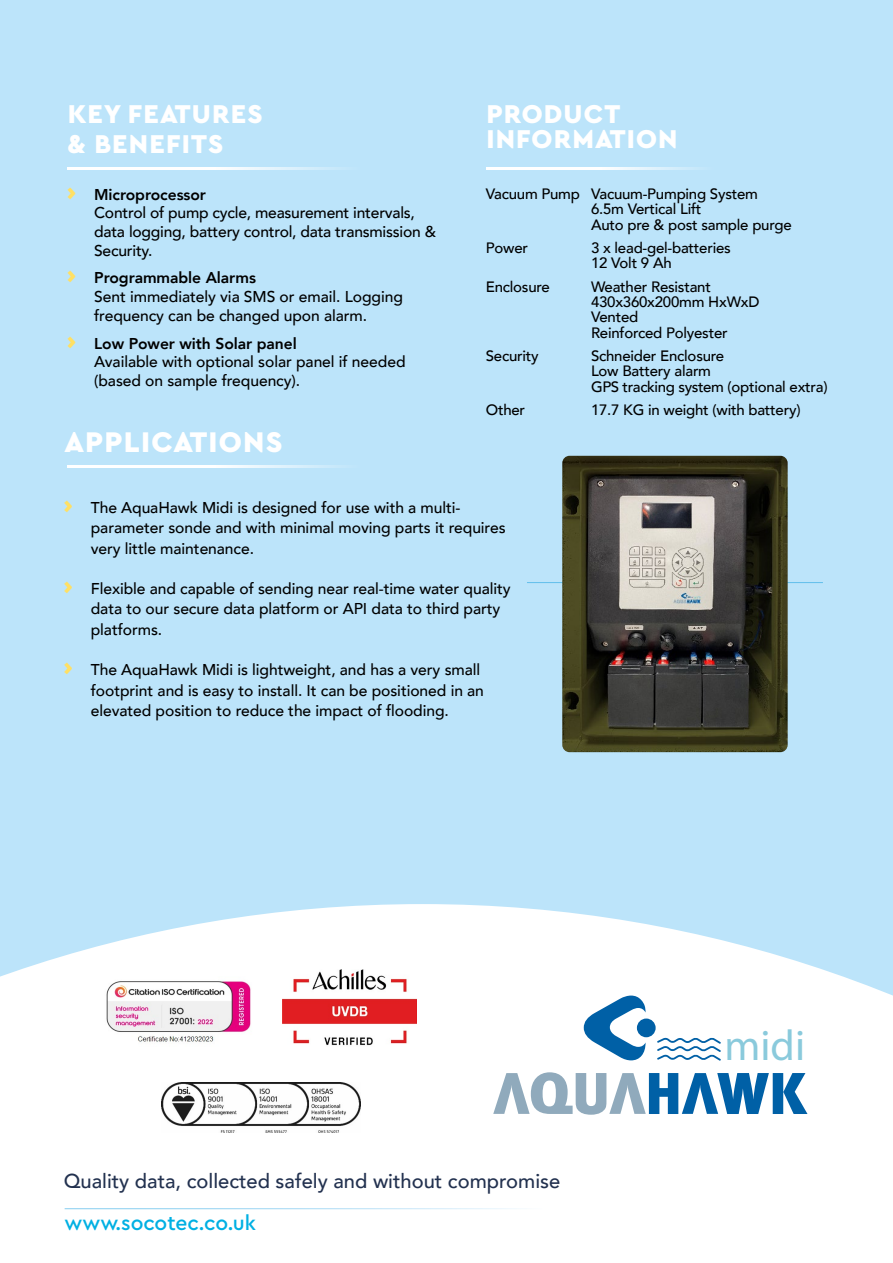
<style>
.page{position:relative;width:893px;height:1263px;background:#fff}
.page>*{position:absolute;margin:0;border:0;box-sizing:border-box;transform-origin:0 0}
.t1{font:43.2px "Myriad Pro";color:#8acadc}
.t2{font:900 29.85px "Cera Pro";letter-spacing:.04em;color:#fff}
.t3{font:900 27px/30.3px "Cera Pro";letter-spacing:.04em;color:#fff}
.t4{font:500 21px "Cera Pro";color:#00b0e3}
.t5{font:500 20.1px "Avenir";color:#22314f}
.t6{font:500 15.6px/18.8px "Avenir";letter-spacing:-.005em;color:#000}
.t7{font:500 15px/15.3px "Avenir";letter-spacing:-.015em;color:#000}
.s1{font-family:"Cera Pro";font-weight:900;font-size:24px;color:#ffe063}
.s2{font-weight:800}
</style>
<div class="page">
<div style="left:0;top:0;width:893px;height:1126px;background:#bce4fa"></div>
<hr style="left:67px;top:465px;width:370px;height:3px;background:#fff">
<hr style="left:67px;top:168px;width:370px;height:2px;background:#fff">
<svg style="left:0;top:904px;width:893px;height:306px;fill:#fff"></svg>
<img style="left:282px;top:969px;width:135px;height:77px">
<img style="left:162px;top:1082px;width:198px;height:50px">
<img style="left:98px;top:976px;width:154px;height:71px">
<hr style="left:486px;top:167px;width:288px;height:3px;background:#fff">
<hr style="left:527px;top:582px;width:296px;height:1px;background:#61bfeb">
<hr style="left:65px;top:1208px;width:478px;height:1px;background:#fff">
<img style="left:562px;top:456px;width:226px;height:296px">
<svg style="left:493px;top:1072px;width:314px;height:43px;background:#95b9d2"></svg>
<svg style="left:584px;top:995px;width:62px;height:65px;background:#84b2d4"></svg>
<div style="left:637px;top:1018px;width:19px;height:19px;background:#0060a6;border-radius:50%"></div>
<svg style="left:657px;top:1037px;width:64px;height:24px;background:#bed6e8"></svg>
<h3 class="t3" style="left:67px;top:98px;width:197px">KEY FEATURES &amp; BENEFITS</h3>
<p class="t6" style="left:94px;top:184px;width:343px;text-indent:-27px"><span class="s1">›</span> <span class="s2">Microprocessor<br></span>Control of pump cycle, measurement intervals, data logging, battery control, data transmission &amp;<br>Security.</p>
<p class="t6" style="left:94px;top:268px;width:310px;text-indent:-27px"><span class="s1">›</span> <span class="s2">Programmable Alarms<br></span>Sent immediately via SMS or email. Logging frequency can be changed upon alarm.</p>
<p class="t6" style="left:94px;top:333px;width:313px;text-indent:-27px"><span class="s1">›</span> <span class="s2">Low Power with Solar panel<br></span>Available with optional solar panel if needed (based on sample frequency).</p>
<h2 class="t2" style="left:64px;top:422px;width:220px">APPLICATIONS</h2>
<h3 class="t3" style="left:486px;top:100px;width:193px;line-height:25.2px">PRODUCT<br>INFORMATION</h3>
<p class="t7" style="left:591px;top:185px;width:202px;text-indent:-105px">Vacuum Pump Vacuum-Pumping System<br>6.5m Vertical Lift<br>Auto pre &amp; post sample purge</p>
<p class="t7" style="left:486px;top:239px;width:44px">Power</p>
<p class="t7" style="left:591px;top:239px;width:141px">3 x lead-gel-batteries<br>12 Volt 9 Ah</p>
<p class="t7" style="left:486px;top:278px;width:66px">Enclosure</p>
<p class="t7" style="left:591px;top:278px;width:170px">Weather Resistant<br>430x360x200mm HxWxD<br>Vented<br>Reinforced Polyester</p>
<p class="t7" style="left:486px;top:347px;width:54px">Security</p>
<p class="t7" style="left:591px;top:347px;width:238px">Schneider Enclosure<br>Low Battery alarm<br>GPS tracking system (optional extra)</p>
<p class="t7" style="left:486px;top:401px;width:41px">Other</p>
<p class="t7" style="left:591px;top:401px;width:211px">17.7 KG in weight (with battery)</p>
<p class="t6" style="left:91px;top:496px;width:416px;line-height:20.2px;text-indent:-27px"><span class="s1">›</span> The AquaHawk Midi is designed for use with a multi&shy;parameter sonde and with minimal moving parts it requires very little maintenance.</p>
<p class="t6" style="left:91px;top:578px;width:421px;line-height:20.2px;text-indent:-27px"><span class="s1">›</span> Flexible and capable of sending near real-time water quality data to our secure data platform or API data to third party platforms.</p>
<p class="t6" style="left:91px;top:659px;width:395px;line-height:20.2px;text-indent:-27px"><span class="s1">›</span> The AquaHawk Midi is lightweight, and has a very small footprint and is easy to install. It can be positioned in an elevated position to reduce the impact of flooding.</p>
<p class="t5" style="left:64px;top:1164px;width:498px">Quality data, collected safely and without compromise</p>
<h3 class="t4" style="left:65px;top:1209px;width:193px">www.socotec.co.uk</h3>
<h1 class="t1" style="left:724px;top:1019px;width:82px">midi</h1>
</div>
